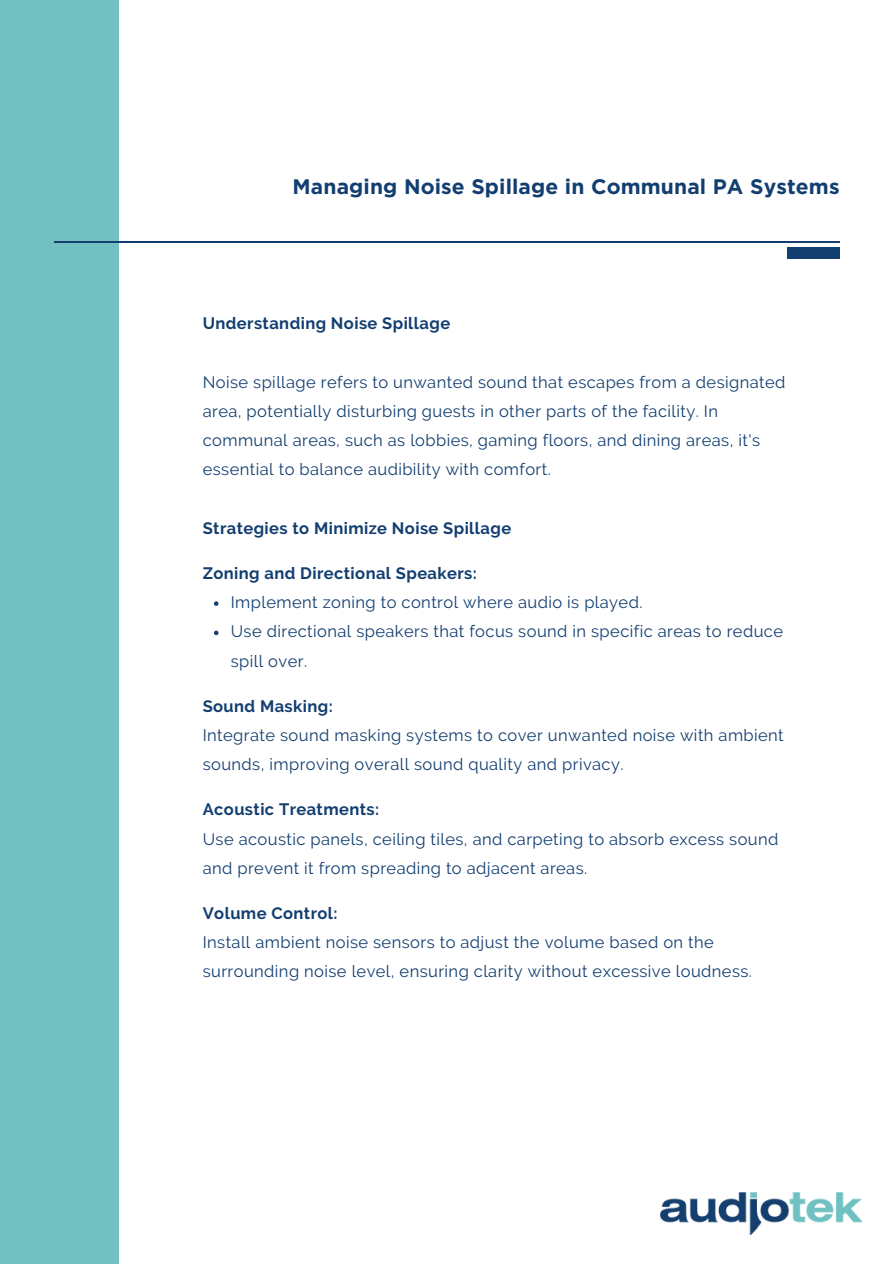
<style>
.page{position:relative;width:894px;height:1264px;background:#fff}
.page>*{position:absolute;margin:0;border:0;box-sizing:border-box;transform-origin:0 0}
.t1{font:700 21px "Gotham";letter-spacing:.005em;color:#123e70}
.t2{font:16.5px/29.2px "Raleway";letter-spacing:.025em;color:#123e70}
.t3{font:700 16.5px "Raleway";letter-spacing:.025em;color:#123e70}
</style>
<div class="page">
<div style="left:0;top:0;width:118px;height:1263px;background:#72c0c2"></div>
<hr style="left:54px;top:242px;width:785px;height:1px;background:#123e70">
<div style="left:786px;top:247px;width:53px;height:12px;background:#123e70"></div>
<img style="left:660px;top:1192px;width:200px;height:42px">
<svg style="left:214px;top:601px;width:4px;height:5px"></svg>
<svg style="left:214px;top:630px;width:4px;height:5px"></svg>
<h2 class="t1" style="left:292px;top:177px;width:548px">Managing Noise Spillage in Communal PA Systems</h2>
<p class="t3" style="left:203px;top:313px;width:249px">Understanding Noise Spillage</p>
<h2 class="t2" style="left:203px;top:367px;width:584px">Noise spillage refers to unwanted sound that escapes from a designated area, potentially disturbing guests in other parts of the facility. In communal areas, such as lobbies, gaming floors, and dining areas, it's essential to balance audibility with comfort.</h2>
<h2 class="t3" style="left:203px;top:518px;width:310px">Strategies to Minimize Noise Spillage</h2>
<p class="t3" style="left:203px;top:563px;width:275px">Zoning and Directional Speakers:</p>
<p class="t2" style="left:231px;top:587px;width:413px">Implement zoning to control where audio is played.</p>
<p class="t2" style="left:231px;top:617px;width:553px">Use directional speakers that focus sound in specific areas to reduce spill over.</p>
<p class="t3" style="left:203px;top:696px;width:132px">Sound Masking:</p>
<p class="t2" style="left:203px;top:720px;width:582px">Integrate sound masking systems to cover unwanted noise with ambient sounds, improving overall sound quality and privacy.</p>
<p class="t3" style="left:203px;top:799px;width:178px">Acoustic Treatments:</p>
<p class="t2" style="left:203px;top:824px;width:577px">Use acoustic panels, ceiling tiles, and carpeting to absorb excess sound and prevent it from spreading to adjacent areas.</p>
<p class="t3" style="left:203px;top:903px;width:136px">Volume Control:</p>
<p class="t2" style="left:203px;top:927px;width:550px">Install ambient noise sensors to adjust the volume based on the surrounding noise level, ensuring clarity without excessive loudness.</p>
</div>
